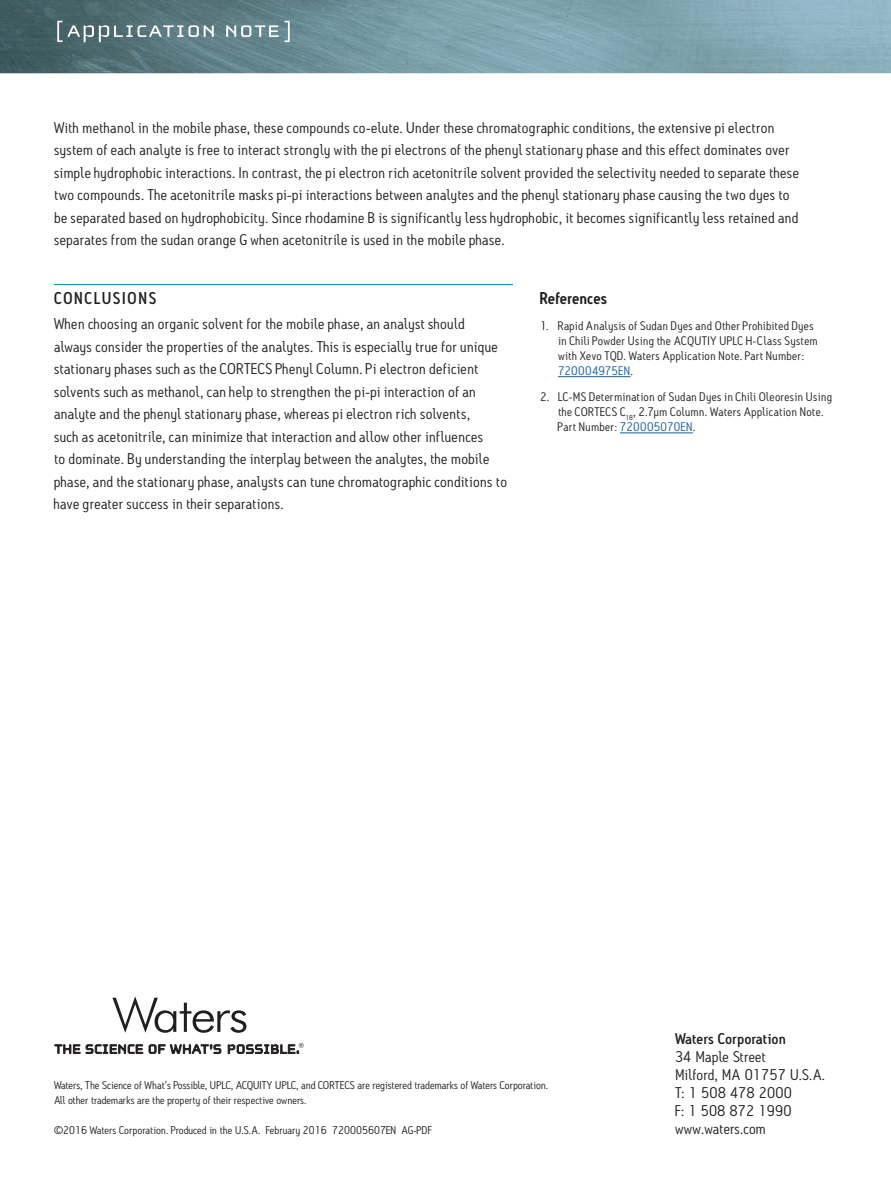
<style>
.page{position:relative;width:891px;height:1188px;background:#fff}
.page>*{position:absolute;margin:0;border:0;box-sizing:border-box;transform-origin:0 0}
.t1{font:500 16.5px "Antitled OT";letter-spacing:.11em;color:#231f20}
.t2{font:600 16.5px "Antitled OT";letter-spacing:.01em;color:#231f20}
.t3{font:15px/22.5px "Antitled OT";letter-spacing:.02em;color:#231f20;scale:1.05 1}
.t4{font:500 15px "Antitled OT";letter-spacing:.01em;color:#231f20;scale:1.05 1}
.t5{font:12px/15px "Antitled OT";letter-spacing:.03em;color:#231f20;scale:1.05 1}
.t6{font:10.8px/15px "Antitled OT";letter-spacing:.005em;color:#231f20;scale:1.05 1}
.s1{color:#175d9e}
</style>
<div class="page">
<img style="left:0;top:0;width:891px;height:73px">
<svg style="left:57px;top:21px;width:157px;height:21px;background:#738b8f"></svg>
<svg style="left:226px;top:21px;width:64px;height:21px"></svg>
<svg style="left:55px;top:1044px;width:88px;height:10px"></svg>
<svg style="left:149px;top:1044px;width:72px;height:10px"></svg>
<svg style="left:228px;top:1043px;width:76px;height:11px"></svg>
<svg style="left:112px;top:996px;width:134px;height:37px"></svg>
<hr style="left:54px;top:284px;width:459px;height:1px;background:#0083ad">
<hr style="left:558px;top:376px;width:73px;height:1px;background:#175d9e">
<hr style="left:620px;top:433px;width:73px;height:1px;background:#175d9e">
<p class="t3" style="left:54px;top:116px;width:711px">With methanol in the mobile phase, these compounds co-elute. Under these chromatographic conditions, the extensive pi electron system of each analyte is free to interact strongly with the pi electrons of the phenyl stationary phase and this effect dominates over simple hydrophobic interactions. In contrast, the pi electron rich acetonitrile solvent provided the selectivity needed to separate these two compounds. The acetonitrile masks pi-pi interactions between analytes and the phenyl stationary phase causing the two dyes to be separated based on hydrophobicity. Since rhodamine B is significantly less hydrophobic, it becomes significantly less retained and separates from the sudan orange G when acetonitrile is used in the mobile phase.</p>
<p class="t1" style="left:54px;top:288px;width:104px">CONCLUSIONS</p>
<p class="t3" style="left:54px;top:313px;width:433px">When choosing an organic solvent for the mobile phase, an analyst should<br>always consider the properties of the analytes. This is especially true for unique stationary phases such as the CORTECS Phenyl Column. Pi electron deficient solvents such as methanol, can help to strengthen the pi-pi interaction of an analyte and the phenyl stationary phase, whereas pi electron rich solvents,<br>such as acetonitrile, can minimize that interaction and allow other influences<br>to dominate. By understanding the interplay between the analytes, the mobile phase, and the stationary phase, analysts can tune chromatographic conditions to have greater success in their separations.</p>
<p class="t2" style="left:540px;top:288px;width:69px">References</p>
<p class="t5" style="left:558px;top:318px;width:249px;text-indent:-18px">1. Rapid Analysis of Sudan Dyes and Other Prohibited Dyes in Chili Powder Using the ACQUTIY UPLC H-Class System with Xevo TQD. Waters Application Note. Part Number:<br><span class="s1">720004975EN</span>.</p>
<p class="t5" style="left:558px;top:389px;width:263px;text-indent:-18px">2. LC-MS Determination of Sudan Dyes in Chili Oleoresin Using the CORTECS C<sub>18</sub>, 2.7µm Column. Waters Application Note.<br>Part Number: <span class="s1">720005070EN</span>.</p>
<p class="t6" style="left:54px;top:1078px;width:472px">Waters, The Science of What’s Possible, UPLC, ACQUITY UPLC, and CORTECS are registered trademarks of Waters Corporation.<br>All other trademarks are the property of their respective owners.</p>
<p class="t6" style="left:54px;top:1123px;width:361px">©2016 Waters Corporation. Produced in the U.S.A. February 2016 720005607EN AG-PDF</p>
<p class="t4" style="left:675px;top:1030px;width:107px">Waters Corporation</p>
<p class="t3" style="left:675px;top:1048px;width:144px;line-height:18px">34 Maple Street<br>Milford, MA 01757 U.S.A.<br>T: 1 508 478 2000<br>F: 1 508 872 1990 www.waters.com</p>
</div>
